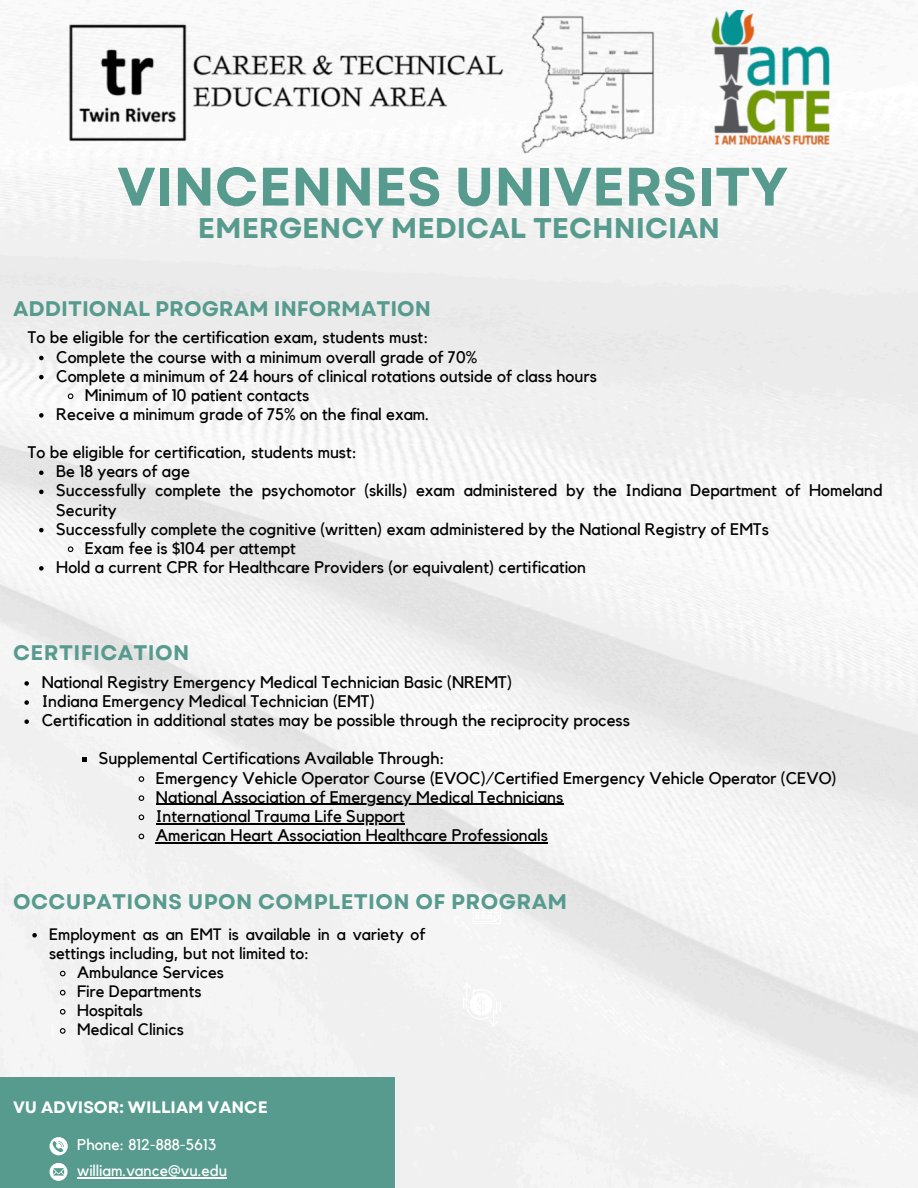
<style>
.page{position:relative;width:918px;height:1188px;background:#fff}
.page>*{position:absolute;margin:0;border:0;box-sizing:border-box;transform-origin:0 0}
.t1{font:700 54px "Garet";color:#579b8e}
.t2{font:700 28.5px "Garet";color:#579b8e}
.t3{font:700 21.15px "Garet";letter-spacing:.02em;color:#579b8e}
.t4{font:700 21.15px "Garet";color:#579b8e}
.t5{font:16.8px/19.2px "Kollektif";color:#000}
.t6{font:700 16.65px "Garet";color:#fff}
.t7{font:16.5px/19.2px "Kollektif";color:#000}
.t8{font:15.6px "Kollektif";color:#fff}
</style>
<div class="page">
<img style="left:0;top:10px;width:918px;height:1178px">
<div style="left:0;top:1077px;width:395px;height:111px;background:#579b8e"></div>
<svg style="left:463px;top:983px;width:38px;height:44px"></svg>
<svg style="left:50px;top:1137px;width:18px;height:18px"></svg>
<svg style="left:50px;top:1163px;width:18px;height:18px"></svg>
<svg style="left:471px;top:703px;width:28px;height:32px"></svg>
<svg style="left:472px;top:892px;width:29px;height:32px"></svg>
<img style="left:50px;top:11px;width:833px;height:152px">
<svg style="left:39px;top:356px;width:5px;height:4px"></svg>
<svg style="left:39px;top:375px;width:5px;height:4px"></svg>
<svg style="left:67px;top:393px;width:7px;height:7px"></svg>
<svg style="left:39px;top:413px;width:5px;height:5px"></svg>
<svg style="left:39px;top:471px;width:5px;height:4px"></svg>
<svg style="left:39px;top:490px;width:5px;height:4px"></svg>
<svg style="left:39px;top:528px;width:5px;height:4px"></svg>
<svg style="left:67px;top:546px;width:7px;height:7px"></svg>
<svg style="left:39px;top:566px;width:5px;height:5px"></svg>
<hr style="left:77px;top:1177px;width:150px;height:1px;background:#fff">
<svg style="left:24px;top:681px;width:5px;height:5px"></svg>
<svg style="left:24px;top:700px;width:5px;height:5px"></svg>
<svg style="left:24px;top:719px;width:5px;height:5px"></svg>
<svg style="left:82px;top:758px;width:4px;height:4px"></svg>
<svg style="left:138px;top:775px;width:7px;height:8px"></svg>
<svg style="left:138px;top:795px;width:7px;height:7px"></svg>
<hr style="left:156px;top:804px;width:407px;height:1px;background:#000">
<svg style="left:138px;top:814px;width:7px;height:7px"></svg>
<hr style="left:156px;top:823px;width:249px;height:1px;background:#000">
<svg style="left:138px;top:833px;width:7px;height:7px"></svg>
<hr style="left:156px;top:842px;width:392px;height:1px;background:#000">
<svg style="left:32px;top:933px;width:5px;height:5px"></svg>
<svg style="left:59px;top:970px;width:7px;height:7px"></svg>
<svg style="left:59px;top:989px;width:7px;height:7px"></svg>
<svg style="left:59px;top:1008px;width:7px;height:7px"></svg>
<svg style="left:59px;top:1027px;width:7px;height:8px"></svg>
<p class="t1" style="left:117px;top:148px;width:672px">VINCENNES UNIVERSITY</p>
<p class="t2" style="left:198px;top:208px;width:524px">EMERGENCY MEDICAL TECHNICIAN</p>
<p class="t4" style="left:13px;top:293px;width:419px">ADDITIONAL PROGRAM INFORMATION</p>
<h1 class="t5" style="left:28px;top:329px;width:402px">To be eligible for the certification exam, students must:</h1>
<h2 class="t5" style="left:56px;top:348px;width:423px">Complete the course with a minimum overall grade of 70%</h2>
<p class="t5" style="left:56px;top:367px;width:542px">Complete a minimum of 24 hours of clinical rotations outside of class hours</p>
<p class="t5" style="left:85px;top:386px;width:226px">Minimum of 10 patient contacts</p>
<p class="t5" style="left:56px;top:405px;width:375px">Receive a minimum grade of 75% on the final exam.</p>
<p class="t5" style="left:28px;top:443px;width:331px">To be eligible for certification, students must:</p>
<p class="t5" style="left:56px;top:462px;width:135px">Be 18 years of age</p>
<p class="t5" style="left:56px;top:482px;width:828px">Successfully complete the psychomotor (skills) exam administered by the Indiana Department of Homeland<br>Security</p>
<p class="t5" style="left:56px;top:520px;width:714px">Successfully complete the cognitive (written) exam administered by the National Registry of EMTs</p>
<p class="t5" style="left:85px;top:539px;width:213px">Exam fee is $104 per attempt</p>
<p class="t5" style="left:56px;top:558px;width:531px">Hold a current CPR for Healthcare Providers (or equivalent) certification</p>
<p class="t3" style="left:13px;top:637px;width:178px">CERTIFICATION</p>
<p class="t5" style="left:42px;top:673px;width:472px">National Registry Emergency Medical Technician Basic (NREMT)</p>
<p class="t5" style="left:42px;top:692px;width:335px">Indiana Emergency Medical Technician (EMT)</p>
<p class="t5" style="left:42px;top:711px;width:590px">Certification in additional states may be possible through the reciprocity process</p>
<p class="t5" style="left:99px;top:750px;width:347px">Supplemental Certifications Available Through:</p>
<p class="t5" style="left:156px;top:769px;width:682px">Emergency Vehicle Operator Course (EVOC)/Certified Emergency Vehicle Operator (CEVO)</p>
<p class="t5" style="left:156px;top:788px;width:409px">National Association of Emergency Medical Technicians</p>
<p class="t5" style="left:156px;top:807px;width:250px">International Trauma Life Support</p>
<h2 class="t5" style="left:156px;top:826px;width:394px">American Heart Association Healthcare Professionals</h2>
<p class="t3" style="left:13px;top:887px;width:556px">OCCUPATIONS UPON COMPLETION OF PROGRAM</p>
<p class="t7" style="left:49px;top:925px;width:378px">Employment as an EMT is available in a variety of settings including, but not limited to:</p>
<p class="t7" style="left:77px;top:963px;width:148px">Ambulance Services</p>
<p class="t7" style="left:77px;top:982px;width:126px">Fire Departments</p>
<p class="t7" style="left:77px;top:1002px;width:67px">Hospitals</p>
<p class="t7" style="left:77px;top:1021px;width:108px">Medical Clinics</p>
<p class="t6" style="left:13px;top:1095px;width:256px">VU ADVISOR: WILLIAM VANCE</p>
<p class="t8" style="left:77px;top:1138px;width:140px">Phone: 812-888-5613</p>
<h2 class="t8" style="left:77px;top:1163px;width:151px">william.vance@vu.edu</h2>
</div>
